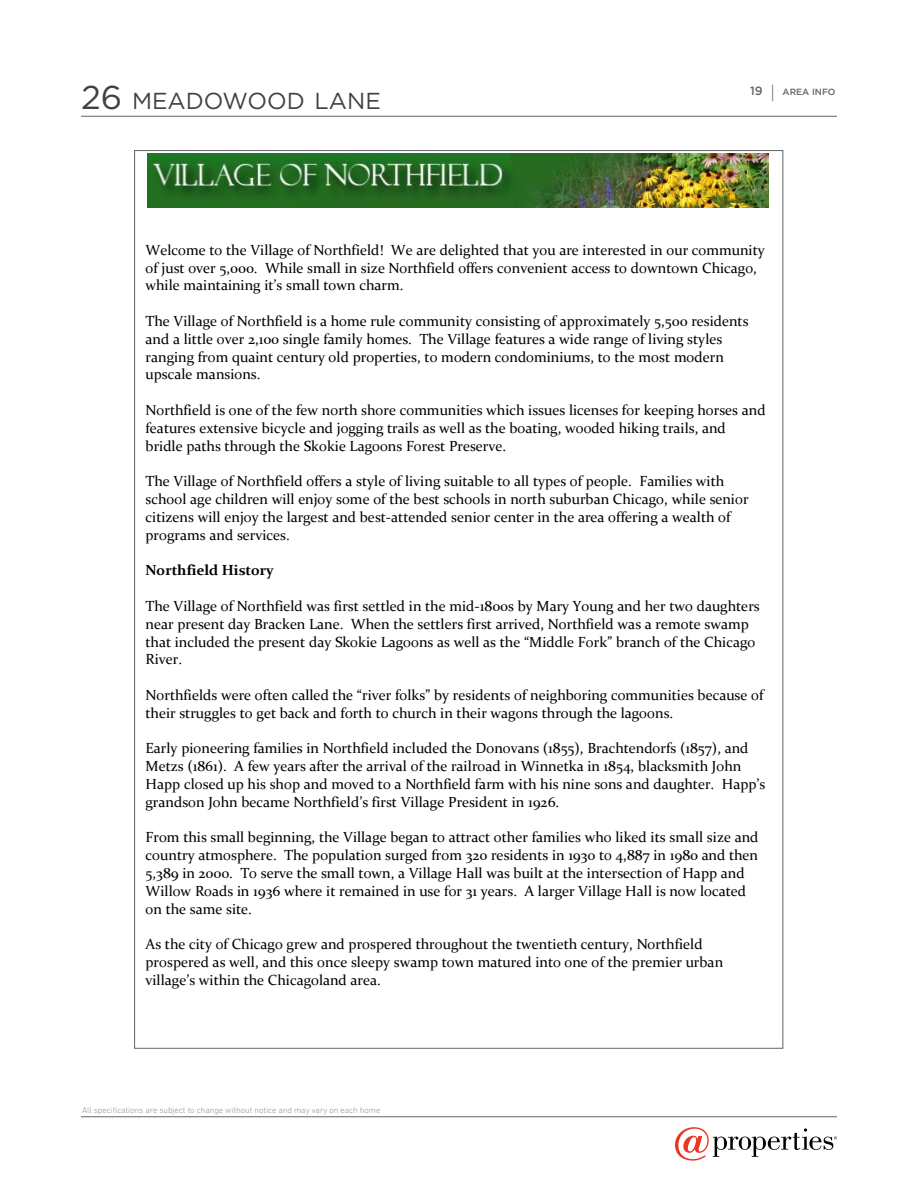
<style>
.page{position:relative;width:918px;height:1188px;background:#fff}
.page>*{position:absolute;margin:0;border:0;box-sizing:border-box;transform-origin:0 0}
.t1{font:23.1px "Gotham HTF";color:#414042}
.t2{font:14.7px/17.9px "Constantia";color:#000}
.t3{font:700 14.7px "Constantia";color:#000}
.t4{font:500 9px "Gotham HTF";color:#636466}
.t5{font:300 8.7px "DIN Next LT Pro";letter-spacing:-.005em;color:#939598}
.s1{font-size:33px}
.s2{font-size:12px}
.s3{font-weight:300;font-size:18px}
</style>
<div class="page">
<hr style="left:81px;top:1117px;width:756px;height:1px;background:#636466">
<hr style="left:81px;top:116px;width:756px;height:1px;background:#636466">
<svg style="left:675px;top:1127px;width:162px;height:34px"></svg>
<img style="left:147px;top:154px;width:621px;height:53px">
<h1 class="t1" style="left:81px;top:88px;width:301px"><span class="s1">26</span> MEADOWOOD LANE</h1>
<p class="t4" style="left:750px;top:86px;width:87px"><span class="s2">19</span> <span class="s3">|</span> AREA INFO</p>
<p class="t2" style="left:146px;top:240px;width:621px">Welcome to the Village of Northfield! We are delighted that you are interested in our community of just over 5,000. While small in size Northfield offers convenient access to downtown Chicago, while maintaining it’s small town charm.</p>
<p class="t2" style="left:146px;top:311px;width:605px">The Village of Northfield is a home rule community consisting of approximately 5,500 residents and a little over 2,100 single family homes. The Village features a wide range of living styles ranging from quaint century old properties, to modern condominiums, to the most modern upscale mansions.</p>
<p class="t2" style="left:146px;top:400px;width:622px">Northfield is one of the few north shore communities which issues licenses for keeping horses and features extensive bicycle and jogging trails as well as the boating, wooded hiking trails, and bridle paths through the Skokie Lagoons Forest Preserve.</p>
<p class="t2" style="left:146px;top:472px;width:605px">The Village of Northfield offers a style of living suitable to all types of people. Families with school age children will enjoy some of the best schools in north suburban Chicago, while senior citizens will enjoy the largest and best-attended senior center in the area offering a wealth of programs and services.</p>
<p class="t3" style="left:146px;top:560px;width:130px">Northfield History</p>
<p class="t2" style="left:146px;top:596px;width:616px">The Village of Northfield was first settled in the mid-1800s by Mary Young and her two daughters near present day Bracken Lane. When the settlers first arrived, Northfield was a remote swamp that included the present day Skokie Lagoons as well as the “Middle Fork” branch of the Chicago River.</p>
<p class="t2" style="left:146px;top:685px;width:620px">Northfields were often called the “river folks” by residents of neighboring communities because of their struggles to get back and forth to church in their wagons through the lagoons.</p>
<p class="t2" style="left:146px;top:739px;width:622px">Early pioneering families in Northfield included the Donovans (1855), Brachtendorfs (1857), and Metzs (1861). A few years after the arrival of the railroad in Winnetka in 1854, blacksmith John Happ closed up his shop and moved to a Northfield farm with his nine sons and daughter. Happ’s grandson John became Northfield’s first Village President in 1926.</p>
<p class="t2" style="left:146px;top:828px;width:615px">From this small beginning, the Village began to attract other families who liked its small size and country atmosphere. The population surged from 320 residents in 1930 to 4,887 in 1980 and then 5,389 in 2000. To serve the small town, a Village Hall was built at the intersection of Happ and Willow Roads in 1936 where it remained in use for 31 years. A larger Village Hall is now located on the same site.</p>
<p class="t2" style="left:146px;top:935px;width:579px">As the city of Chicago grew and prospered throughout the twentieth century, Northfield prospered as well, and this once sleepy swamp town matured into one of the premier urban village’s within the Chicagoland area.</p>
<p class="t5" style="left:82px;top:1106px;width:300px">All specifications are subject to change without notice and may vary on each home</p>
</div>
